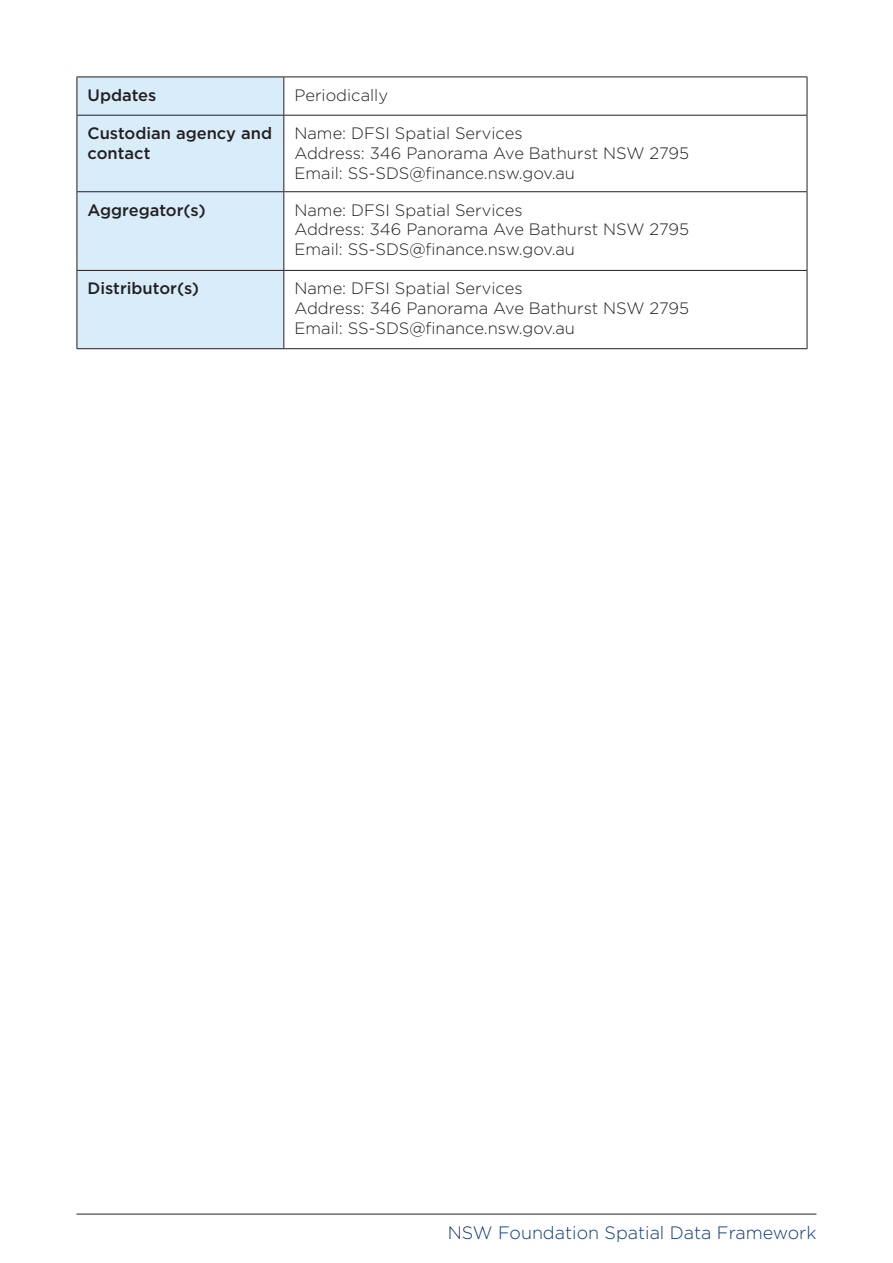
<style>
.page{position:relative;width:893px;height:1263px;background:#fff}
.page>*{position:absolute;margin:0;border:0;box-sizing:border-box;transform-origin:0 0}
.t1{font:300 18px "Gotham";color:#113880}
.Basic{font:300 16.5px "Gotham";color:#231f20}
.Basic-2{font:500 16.5px/19.8px "Gotham";color:#231f20}
</style>
<div class="page">
<hr style="left:77px;top:1214px;width:739px;height:1px;background:#231f20">
<div style="left:78px;top:78px;width:205px;height:270px;background:#d8ecf9"></div>
<hr style="left:77px;top:77px;width:207px;height:1px;background:#231f20">
<hr style="left:77px;top:77px;width:1px;height:38px;background:#231f20">
<hr style="left:284px;top:77px;width:523px;height:1px;background:#231f20">
<hr style="left:283px;top:77px;width:1px;height:38px;background:#231f20">
<hr style="left:807px;top:77px;width:1px;height:38px;background:#231f20">
<hr style="left:77px;top:115px;width:207px;height:1px;background:#231f20">
<hr style="left:77px;top:116px;width:1px;height:75px;background:#231f20">
<hr style="left:284px;top:115px;width:523px;height:1px;background:#231f20">
<hr style="left:283px;top:116px;width:1px;height:75px;background:#231f20">
<hr style="left:807px;top:116px;width:1px;height:75px;background:#231f20">
<hr style="left:77px;top:191px;width:207px;height:1px;background:#231f20">
<hr style="left:77px;top:192px;width:1px;height:78px;background:#231f20">
<hr style="left:284px;top:191px;width:523px;height:1px;background:#231f20">
<hr style="left:283px;top:192px;width:1px;height:78px;background:#231f20">
<hr style="left:807px;top:192px;width:1px;height:78px;background:#231f20">
<hr style="left:77px;top:270px;width:207px;height:1px;background:#231f20">
<hr style="left:77px;top:271px;width:1px;height:77px;background:#231f20">
<hr style="left:284px;top:270px;width:523px;height:1px;background:#231f20">
<hr style="left:283px;top:271px;width:1px;height:77px;background:#231f20">
<hr style="left:807px;top:271px;width:1px;height:77px;background:#231f20">
<hr style="left:77px;top:348px;width:207px;height:1px;background:#231f20">
<hr style="left:284px;top:348px;width:523px;height:1px;background:#231f20">
<p class="Basic-2" style="left:88px;top:85px;width:70px">Updates</p>
<p class="Basic" style="left:294px;top:84px;width:95px">Periodically</p>
<p class="Basic-2" style="left:88px;top:123px;width:186px">Custodian agency and contact</p>
<p class="Basic" style="left:294px;top:123px;width:230px">Name: DFSI Spatial Services</p>
<p class="Basic" style="left:294px;top:143px;width:396px">Address: 346 Panorama Ave Bathurst NSW 2795</p>
<p class="Basic" style="left:294px;top:162px;width:282px">Email: SS-SDS@finance.nsw.gov.au</p>
<p class="Basic-2" style="left:88px;top:200px;width:120px">Aggregator(s)</p>
<p class="Basic" style="left:294px;top:199px;width:230px">Name: DFSI Spatial Services</p>
<p class="Basic" style="left:294px;top:219px;width:396px">Address: 346 Panorama Ave Bathurst NSW 2795</p>
<p class="Basic" style="left:294px;top:239px;width:282px">Email: SS-SDS@finance.nsw.gov.au</p>
<p class="Basic-2" style="left:88px;top:278px;width:113px">Distributor(s)</p>
<p class="Basic" style="left:294px;top:278px;width:230px">Name: DFSI Spatial Services</p>
<p class="Basic" style="left:294px;top:298px;width:396px">Address: 346 Panorama Ave Bathurst NSW 2795</p>
<p class="Basic" style="left:294px;top:318px;width:282px">Email: SS-SDS@finance.nsw.gov.au</p>
<p class="t1" style="left:448px;top:1221px;width:370px">NSW Foundation Spatial Data Framework</p>
</div>
